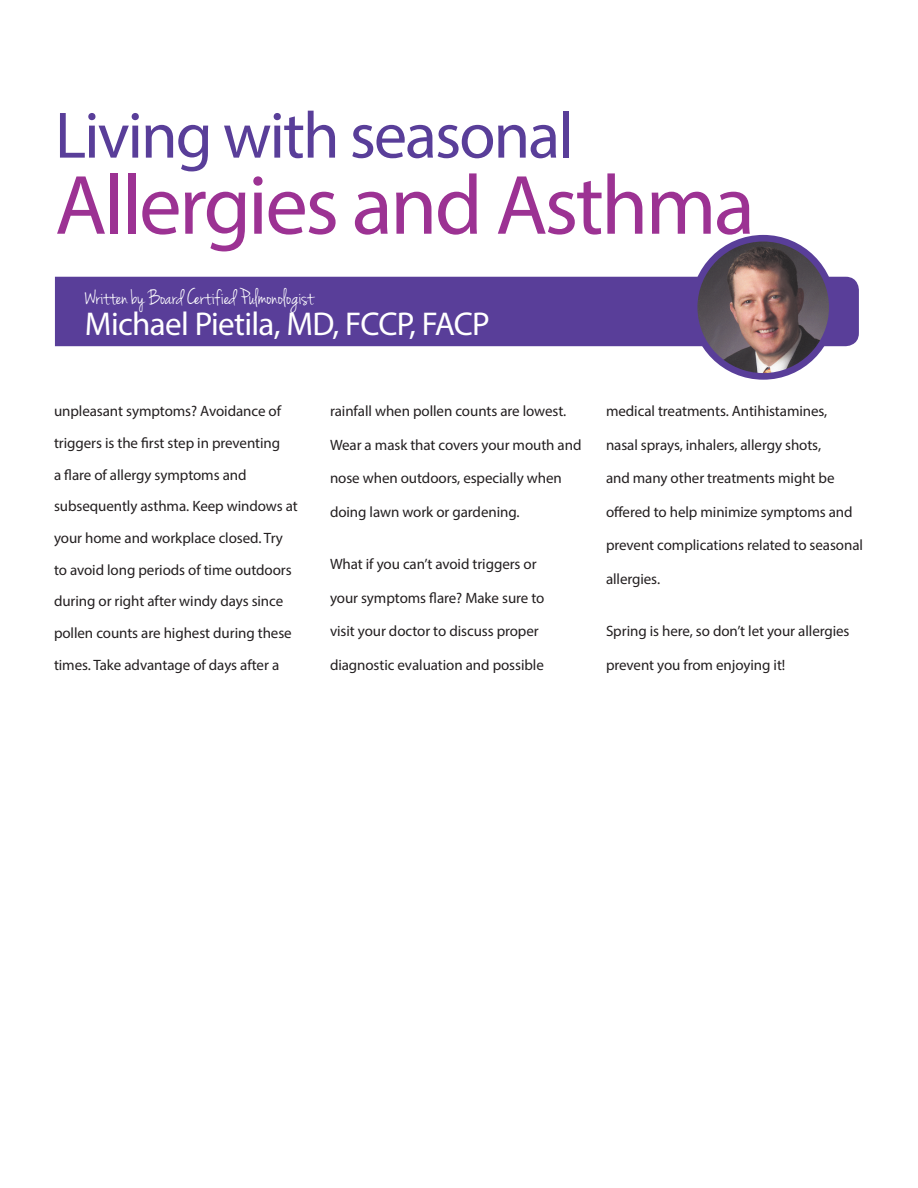
<style>
.page{position:relative;width:918px;height:1188px;background:#fff}
.page>*{position:absolute;margin:0;border:0;box-sizing:border-box;transform-origin:0 0}
.t1{font:84.9px "Myriad Pro";letter-spacing:-.03em;color:#9c3293}
.t2{font:66.15px "Myriad Pro";letter-spacing:-.03em;color:#593e99}
.t3{font:33.15px "Myriad Pro";letter-spacing:-.02em;color:#fff}
.t4{font:23.1px "Jenna Sue";color:#fff}
.t5{font:15px/31.7px "Myriad Pro";letter-spacing:-.005em;color:#231f20}
</style>
<div class="page">
<div style="left:55px;top:277px;width:804px;height:69px;background:#593e99"></div>
<img style="left:696px;top:238px;width:136px;height:137px">
<div style="left:691px;top:235px;width:145px;height:145px;border:7px solid #593e99;border-radius:50%"></div>
<h2 class="t2" style="left:55px;top:95px;width:520px">Living with seasonal</h2>
<h1 class="t1" style="left:55px;top:153px;width:702px">Allergies and Asthma</h1>
<h3 class="t4" style="left:85px;top:284px;width:231px">Written by Board Certified Pulmonologist</h3>
<h3 class="t3" style="left:85px;top:303px;width:407px">Michael Pietila, MD, FCCP, FACP</h3>
<p class="t5" style="left:54px;top:395px;width:245px">unpleasant symptoms? Avoidance of triggers is the first step in preventing<br>a flare of allergy symptoms and subsequently asthma. Keep windows at your home and workplace closed. Try to avoid long periods of time outdoors during or right after windy days since pollen counts are highest during these times. Take advantage of days after a</p>
<p class="t5" style="left:330px;top:395px;width:238px">rainfall when pollen counts are lowest.</p>
<p class="t5" style="left:330px;top:429px;width:253px">Wear a mask that covers your mouth and</p>
<p class="t5" style="left:330px;top:462px;width:233px">nose when outdoors, especially when</p>
<p class="t5" style="left:330px;top:496px;width:191px">doing lawn work or gardening.</p>
<p class="t5" style="left:330px;top:548px;width:208px">What if you can’t avoid triggers or</p>
<p class="t5" style="left:330px;top:582px;width:216px">your symptoms flare? Make sure to</p>
<p class="t5" style="left:330px;top:615px;width:210px">visit your doctor to discuss proper</p>
<p class="t5" style="left:330px;top:648px;width:215px">diagnostic evaluation and possible</p>
<p class="t5" style="left:606px;top:395px;width:223px">medical treatments. Antihistamines,</p>
<p class="t5" style="left:606px;top:429px;width:217px">nasal sprays, inhalers, allergy shots,</p>
<p class="t5" style="left:606px;top:462px;width:230px">and many other treatments might be</p>
<p class="t5" style="left:606px;top:496px;width:248px">offered to help minimize symptoms and</p>
<p class="t5" style="left:606px;top:529px;width:259px">prevent complications related to seasonal</p>
<p class="t5" style="left:606px;top:563px;width:56px">allergies.</p>
<p class="t5" style="left:606px;top:615px;width:245px">Spring is here, so don’t let your allergies</p>
<p class="t5" style="left:606px;top:649px;width:181px">prevent you from enjoying it!</p>
</div>
